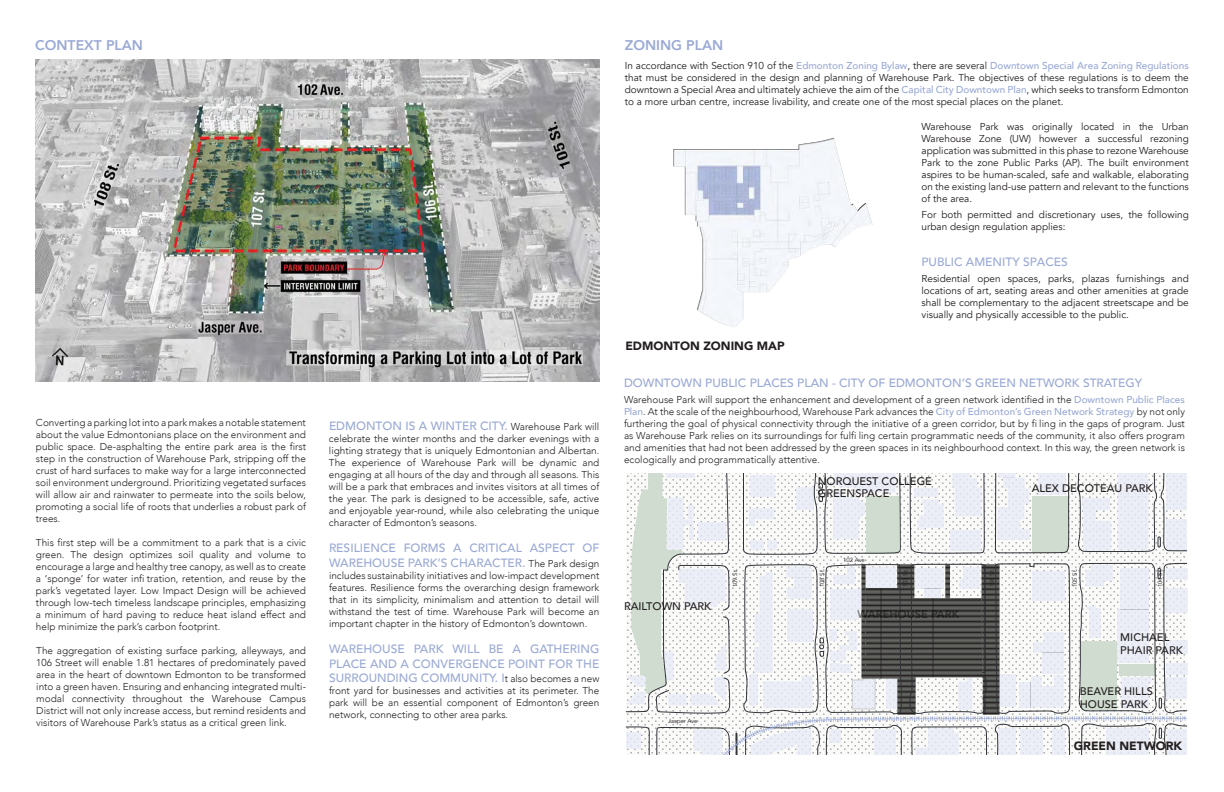
<style>
.page{position:relative;width:1224px;height:792px;background:#fff}
.page>*{position:absolute;margin:0;border:0;box-sizing:border-box;transform-origin:0 0}
.t1{font:800 14px "Avenir";color:#9aa9d5}
.t2{font:500 12px/14.4px "Avenir";color:#9aa9d5}
.t3{font:900 12px "Avenir";color:#231f20}
.t4{font:500 12px "Avenir";color:#9aa9d6}
.t5{font:500 11px/13.2px "Avenir";color:#231f20}
.t6{font:800 11px "Avenir";color:#040503}
.t7{font:300 10px/12px "Avenir";color:#231f20;text-align:justify}
.t8{font:10px/12px "Avenir";color:#231f20;text-align:justify}
.t9{font:6px "Avenir";color:#231f20}
.s1{font-weight:300;font-size:10px;color:#231f20}
.s2{font-weight:500;color:#9aa9d5}
</style>
<div class="page">
<img style="left:35px;top:59px;width:565px;height:322px">
<img style="left:673px;top:137px;width:200px;height:190px">
<svg style="left:626px;top:474px;width:561px;height:281px"></svg>
<h1 class="t1" style="left:35px;top:34px;width:109px">CONTEXT PLAN</h1>
<p class="t7" style="left:36px;top:416px;width:272px">Converting a parking lot into a park makes a notable statement about the value Edmontonians place on the environment and public space. De-asphalting the entire park area is the first step in the construction of Warehouse Park, stripping off the crust of hard surfaces to make way for a large interconnected soil environment underground. Prioritizing vegetated surfaces will allow air and rainwater to permeate into the soils below, promoting a social life of roots that underlies a robust park of trees.</p>
<p class="t7" style="left:36px;top:536px;width:272px">This first step will be a commitment to a park that is a civic green. The design optimizes soil quality and volume to encourage a large and healthy tree canopy, as well as to create a ‘sponge’ for water infi tration, retention, and reuse by the park’s vegetated layer. Low Impact Design will be achieved through low-tech timeless landscape principles, emphasizing a minimum of hard paving to reduce heat island effect and help minimize the park’s carbon footprint.</p>
<p class="t7" style="left:36px;top:644px;width:271px">The aggregation of existing surface parking, alleyways, and 106 Street will enable 1.81 hectares of predominately paved area in the heart of downtown Edmonton to be transformed into a green haven. Ensuring and enhancing integrated multi&shy;modal connectivity throughout the Warehouse Campus District will not only increase access, but remind residents and visitors of Warehouse Park’s status as a critical green link.</p>
<p class="t2" style="left:329px;top:418px;width:272px">EDMONTON IS A WINTER CITY. <span class="s1">Warehouse Park will</span></p>
<p class="t7" style="left:329px;top:433px;width:272px">celebrate the winter months and the darker evenings with a lighting strategy that is uniquely Edmontonian and Albertan.<br>The experience of Warehouse Park will be dynamic and engaging at all hours of the day and through all seasons. This will be a park that embraces and invites visitors at all times of the year. The park is designed to be accessible, safe, active and enjoyable year-round, while also celebrating the unique character of Edmonton’s seasons.</p>
<p class="t2" style="left:329px;top:540px;width:272px">RESILIENCE FORMS A CRITICAL ASPECT OF<br>WAREHOUSE PARK’S CHARACTER. <span class="s1">The Park design</span></p>
<p class="t7" style="left:329px;top:569px;width:272px">includes sustainability initiatives and low-impact development features. Resilience forms the overarching design framework that in its simplicity, minimalism and attention to detail will withstand the test of time. Warehouse Park will become an important chapter in the history of Edmonton’s downtown.</p>
<p class="t2" style="left:329px;top:641px;width:272px;text-align:justify">WAREHOUSE PARK WILL BE A GATHERING PLACE AND A CONVERGENCE POINT FOR THE SURROUNDING COMMUNITY. I<span class="s1">t also becomes a new</span></p>
<p class="t7" style="left:329px;top:685px;width:272px">front yard for businesses and activities at its perimeter. The park will be an essential component of Edmonton’s green network, connecting to other area parks.</p>
<h1 class="t1" style="left:625px;top:34px;width:100px">ZONING PLAN</h1>
<p class="t8" style="left:625px;top:59px;width:566px">In accordance with Section 910 of the <span class="s2">Edmonton Zoning Bylaw</span>, there are several <span class="s2">Downtown Special Area Zoning Regulations </span>that must be considered in the design and planning of Warehouse Park. The objectives of these regulations is to deem the downtown a Special Area and ultimately achieve the aim of the <span class="s2">Capital City Downtown Plan</span>, which seeks to transform Edmonton to a more urban centre, increase livability, and create one of the most special places on the planet.</p>
<p class="t8" style="left:922px;top:120px;width:269px">Warehouse Park was originally located in the Urban Warehouse Zone (UW) however a successful rezoning application was submitted in this phase to rezone Warehouse Park to the zone Public Parks (AP). The built environment aspires to be human-scaled, safe and walkable, elaborating on the existing land-use pattern and relevant to the functions of the area.</p>
<p class="t8" style="left:922px;top:209px;width:269px">For both permitted and discretionary uses, the following urban design regulation applies:</p>
<p class="t4" style="left:922px;top:251px;width:148px">PUBLIC AMENITY SPACES</p>
<p class="t8" style="left:922px;top:273px;width:269px">Residential open spaces, parks, plazas furnishings and locations of art, seating areas and other amenities at grade shall be complementary to the adjacent streetscape and be visually and physically accessible to the public.</p>
<p class="t3" style="left:625px;top:335px;width:161px">EDMONTON ZONING MAP</p>
<p class="t2" style="left:624px;top:375px;width:520px">DOWNTOWN PUBLIC PLACES PLAN - CITY OF EDMONTON’S GREEN NETWORK STRATEGY</p>
<p class="t7" style="left:624px;top:394px;width:563px">Warehouse Park will support the enhancement and development of a green network identified in the <span class="s2">Downtown Public Places Plan</span>. At the scale of the neighbourhood, Warehouse Park advances the <span class="s2">City of Edmonton’s Green Network Strategy</span> by not only furthering the goal of physical connectivity through the initiative of a green corridor, but by fi ling in the gaps of program. Just as Warehouse Park relies on its surroundings for fulfi ling certain programmatic needs of the community, it also offers program and amenities that had not been addressed by the green spaces in its neighbourhood context. In this way, the green network is ecologically and programmatically attentive.</p>
<p class="t5" style="left:818px;top:475px;width:116px;line-height:12px">NORQUEST COLLEGE<br>GREENSPACE</p>
<p class="t9" style="left:843px;top:556px;width:23px">102 Ave</p>
<p class="t5" style="left:1032px;top:481px;width:123px">ALEX DECOTEAU PARK</p>
<p class="t5" style="left:624px;top:599px;width:89px">RAILTOWN PARK</p>
<p class="t9" style="left:731px;top:587px;width:20px;rotate:-90deg">109 St.</p>
<p class="t9" style="left:818px;top:587px;width:20px;rotate:-90deg">108 St.</p>
<p class="t9" style="left:668px;top:717px;width:31px">Jasper Ave</p>
<p class="t9" style="left:902px;top:587px;width:20px;rotate:-90deg">107 St.</p>
<p class="t9" style="left:988px;top:587px;width:20px;rotate:-90deg">106 St.</p>
<p class="t9" style="left:1071px;top:587px;width:20px;rotate:-90deg">105 St.</p>
<p class="t9" style="left:1156px;top:587px;width:20px;rotate:-90deg">104 St.</p>
<p class="t6" style="left:857px;top:605px;width:103px">WAREHOUSE PARK</p>
<p class="t5" style="left:1120px;top:629px;width:64px">MICHAEL<br>PHAIR PARK</p>
<p class="t5" style="left:1080px;top:684px;width:75px">BEAVER HILLS<br>HOUSE PARK</p>
<p class="t3" style="left:1074px;top:735px;width:110px">GREEN NETWORK</p>
</div>
